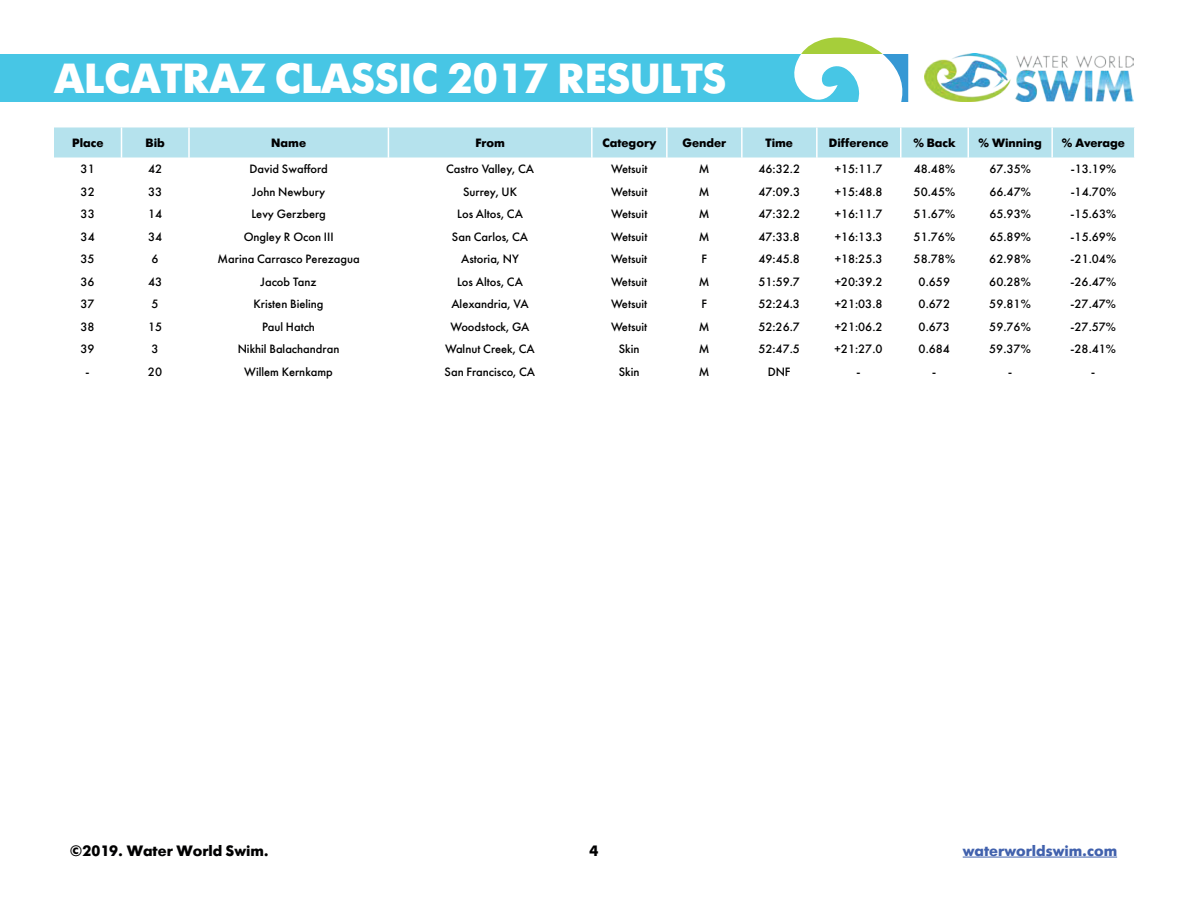
<style>
.page{position:relative;width:1188px;height:918px;background:#fff}
.page>*{position:absolute;margin:0;border:0;box-sizing:border-box;transform-origin:0 0}
.t1{font:700 42px "Futura Futuris C";color:#fff}
.t2{font:700 15px "Futura Futuris C";color:#000001}
.t3{font:700 15px "Futura Futuris C";color:#4161ad}
.t4{font:12px "Futura Futuris C";color:#000001}
.t5{font:700 12px "Futura Futuris C";color:#000001}
</style>
<div class="page">
<svg style="left:286px;top:38px;width:622px;height:63px"></svg>
<hr style="left:963px;top:857px;width:154px;height:1px;background:#4161ad">
<div style="left:0;top:54px;width:286px;height:47px;background:#47c6e5"></div>
<img style="left:924px;top:54px;width:210px;height:47px">
<div style="left:54px;top:128px;width:1080px;height:30px;background:#b5e2ed"></div>
<h1 class="t1" style="left:54px;top:55px;width:674px">ALCATRAZ CLASSIC 2017 RESULTS</h1>
<p class="t5" style="left:72px;top:136px;width:33px">Place</p>
<p class="t5" style="left:146px;top:136px;width:21px">Bib</p>
<p class="t5" style="left:271px;top:136px;width:36px">Name</p>
<p class="t5" style="left:475px;top:136px;width:31px">From</p>
<p class="t5" style="left:602px;top:136px;width:56px">Category</p>
<p class="t5" style="left:682px;top:136px;width:45px">Gender</p>
<p class="t5" style="left:766px;top:136px;width:29px">Time</p>
<p class="t5" style="left:829px;top:136px;width:61px">Difference</p>
<p class="t5" style="left:913px;top:136px;width:44px">% Back</p>
<p class="t5" style="left:979px;top:136px;width:65px">% Winning</p>
<p class="t5" style="left:1062px;top:136px;width:65px">% Average</p>
<p class="t4" style="left:81px;top:162px;width:16px">31</p>
<p class="t4" style="left:148px;top:162px;width:16px">42</p>
<p class="t4" style="left:250px;top:162px;width:80px">David Swafford</p>
<p class="t4" style="left:446px;top:162px;width:89px">Castro Valley, CA</p>
<p class="t4" style="left:611px;top:162px;width:38px">Wetsuit</p>
<p class="t4" style="left:699px;top:162px;width:12px">M</p>
<p class="t4" style="left:758px;top:162px;width:43px">46:32.2</p>
<p class="t4" style="left:835px;top:162px;width:49px">+15:11.7</p>
<p class="t4" style="left:914px;top:162px;width:43px">48.48%</p>
<p class="t4" style="left:989px;top:162px;width:43px">67.35%</p>
<p class="t4" style="left:1071px;top:162px;width:47px">-13.19%</p>
<p class="t4" style="left:81px;top:185px;width:16px">32</p>
<p class="t4" style="left:148px;top:185px;width:16px">33</p>
<p class="t4" style="left:252px;top:185px;width:74px">John Newbury</p>
<p class="t4" style="left:463px;top:185px;width:55px">Surrey, UK</p>
<p class="t4" style="left:611px;top:185px;width:38px">Wetsuit</p>
<p class="t4" style="left:699px;top:185px;width:12px">M</p>
<p class="t4" style="left:758px;top:185px;width:43px">47:09.3</p>
<p class="t4" style="left:835px;top:185px;width:49px">+15:48.8</p>
<p class="t4" style="left:914px;top:185px;width:43px">50.45%</p>
<p class="t4" style="left:989px;top:185px;width:43px">66.47%</p>
<p class="t4" style="left:1071px;top:185px;width:47px">-14.70%</p>
<p class="t4" style="left:81px;top:207px;width:16px">33</p>
<p class="t4" style="left:148px;top:207px;width:16px">14</p>
<p class="t4" style="left:251px;top:207px;width:76px">Levy Gerzberg</p>
<p class="t4" style="left:457px;top:207px;width:67px">Los Altos, CA</p>
<p class="t4" style="left:611px;top:207px;width:38px">Wetsuit</p>
<p class="t4" style="left:699px;top:207px;width:12px">M</p>
<p class="t4" style="left:758px;top:207px;width:43px">47:32.2</p>
<p class="t4" style="left:835px;top:207px;width:49px">+16:11.7</p>
<p class="t4" style="left:914px;top:207px;width:43px">51.67%</p>
<p class="t4" style="left:989px;top:207px;width:43px">65.93%</p>
<p class="t4" style="left:1071px;top:207px;width:47px">-15.63%</p>
<p class="t4" style="left:81px;top:230px;width:16px">34</p>
<p class="t4" style="left:148px;top:230px;width:16px">34</p>
<p class="t4" style="left:244px;top:230px;width:91px">Ongley R Ocon III</p>
<p class="t4" style="left:452px;top:230px;width:78px">San Carlos, CA</p>
<p class="t4" style="left:611px;top:230px;width:38px">Wetsuit</p>
<p class="t4" style="left:699px;top:230px;width:12px">M</p>
<p class="t4" style="left:758px;top:230px;width:43px">47:33.8</p>
<p class="t4" style="left:835px;top:230px;width:49px">+16:13.3</p>
<p class="t4" style="left:914px;top:230px;width:43px">51.76%</p>
<p class="t4" style="left:989px;top:230px;width:43px">65.89%</p>
<p class="t4" style="left:1071px;top:230px;width:47px">-15.69%</p>
<p class="t4" style="left:81px;top:252px;width:16px">35</p>
<p class="t4" style="left:152px;top:252px;width:9px">6</p>
<p class="t4" style="left:218px;top:252px;width:144px">Marina Carrasco Perezagua</p>
<p class="t4" style="left:461px;top:252px;width:59px">Astoria, NY</p>
<p class="t4" style="left:611px;top:252px;width:38px">Wetsuit</p>
<p class="t4" style="left:701px;top:252px;width:7px">F</p>
<p class="t4" style="left:758px;top:252px;width:43px">49:45.8</p>
<p class="t4" style="left:835px;top:252px;width:49px">+18:25.3</p>
<p class="t4" style="left:914px;top:252px;width:43px">58.78%</p>
<p class="t4" style="left:989px;top:252px;width:43px">62.98%</p>
<p class="t4" style="left:1071px;top:252px;width:47px">-21.04%</p>
<p class="t4" style="left:81px;top:275px;width:16px">36</p>
<p class="t4" style="left:148px;top:275px;width:16px">43</p>
<p class="t4" style="left:261px;top:275px;width:58px">Jacob Tanz</p>
<p class="t4" style="left:457px;top:275px;width:67px">Los Altos, CA</p>
<p class="t4" style="left:611px;top:275px;width:38px">Wetsuit</p>
<p class="t4" style="left:699px;top:275px;width:12px">M</p>
<p class="t4" style="left:758px;top:275px;width:43px">51:59.7</p>
<p class="t4" style="left:835px;top:275px;width:49px">+20:39.2</p>
<p class="t4" style="left:919px;top:275px;width:33px">0.659</p>
<p class="t4" style="left:989px;top:275px;width:43px">60.28%</p>
<p class="t4" style="left:1071px;top:275px;width:47px">-26.47%</p>
<p class="t4" style="left:81px;top:297px;width:16px">37</p>
<p class="t4" style="left:152px;top:297px;width:9px">5</p>
<p class="t4" style="left:254px;top:297px;width:72px">Kristen Bieling</p>
<p class="t4" style="left:451px;top:297px;width:79px">Alexandria, VA</p>
<p class="t4" style="left:611px;top:297px;width:38px">Wetsuit</p>
<p class="t4" style="left:701px;top:297px;width:7px">F</p>
<p class="t4" style="left:758px;top:297px;width:43px">52:24.3</p>
<p class="t4" style="left:835px;top:297px;width:49px">+21:03.8</p>
<p class="t4" style="left:919px;top:297px;width:33px">0.672</p>
<p class="t4" style="left:989px;top:297px;width:43px">59.81%</p>
<p class="t4" style="left:1071px;top:297px;width:47px">-27.47%</p>
<p class="t4" style="left:81px;top:320px;width:16px">38</p>
<p class="t4" style="left:148px;top:320px;width:16px">15</p>
<p class="t4" style="left:262px;top:320px;width:54px">Paul Hatch</p>
<p class="t4" style="left:450px;top:320px;width:81px">Woodstock, GA</p>
<p class="t4" style="left:611px;top:320px;width:38px">Wetsuit</p>
<p class="t4" style="left:699px;top:320px;width:12px">M</p>
<p class="t4" style="left:758px;top:320px;width:43px">52:26.7</p>
<p class="t4" style="left:835px;top:320px;width:49px">+21:06.2</p>
<p class="t4" style="left:919px;top:320px;width:33px">0.673</p>
<p class="t4" style="left:989px;top:320px;width:43px">59.76%</p>
<p class="t4" style="left:1071px;top:320px;width:47px">-27.57%</p>
<p class="t4" style="left:81px;top:342px;width:16px">39</p>
<p class="t4" style="left:152px;top:342px;width:9px">3</p>
<p class="t4" style="left:238px;top:342px;width:103px">Nikhil Balachandran</p>
<p class="t4" style="left:445px;top:342px;width:91px">Walnut Creek, CA</p>
<p class="t4" style="left:619px;top:342px;width:22px">Skin</p>
<p class="t4" style="left:699px;top:342px;width:12px">M</p>
<p class="t4" style="left:758px;top:342px;width:43px">52:47.5</p>
<p class="t4" style="left:835px;top:342px;width:49px">+21:27.0</p>
<p class="t4" style="left:919px;top:342px;width:33px">0.684</p>
<p class="t4" style="left:989px;top:342px;width:43px">59.37%</p>
<p class="t4" style="left:1071px;top:342px;width:47px">-28.41%</p>
<p class="t4" style="left:86px;top:365px;width:5px">-</p>
<p class="t4" style="left:148px;top:365px;width:16px">20</p>
<p class="t4" style="left:244px;top:365px;width:90px">Willem Kernkamp</p>
<p class="t4" style="left:445px;top:365px;width:92px">San Francisco, CA</p>
<p class="t4" style="left:619px;top:365px;width:22px">Skin</p>
<p class="t4" style="left:699px;top:365px;width:12px">M</p>
<p class="t4" style="left:768px;top:365px;width:24px">DNF</p>
<p class="t4" style="left:857px;top:365px;width:5px">-</p>
<p class="t4" style="left:932px;top:365px;width:5px">-</p>
<p class="t4" style="left:1008px;top:365px;width:5px">-</p>
<p class="t4" style="left:1091px;top:365px;width:5px">-</p>
<p class="t2" style="left:70px;top:842px;width:200px">©2019. Water World Swim.</p>
<p class="t2" style="left:590px;top:842px;width:10px">4</p>
<p class="t3" style="left:963px;top:842px;width:156px">waterworldswim.com</p>
</div>
